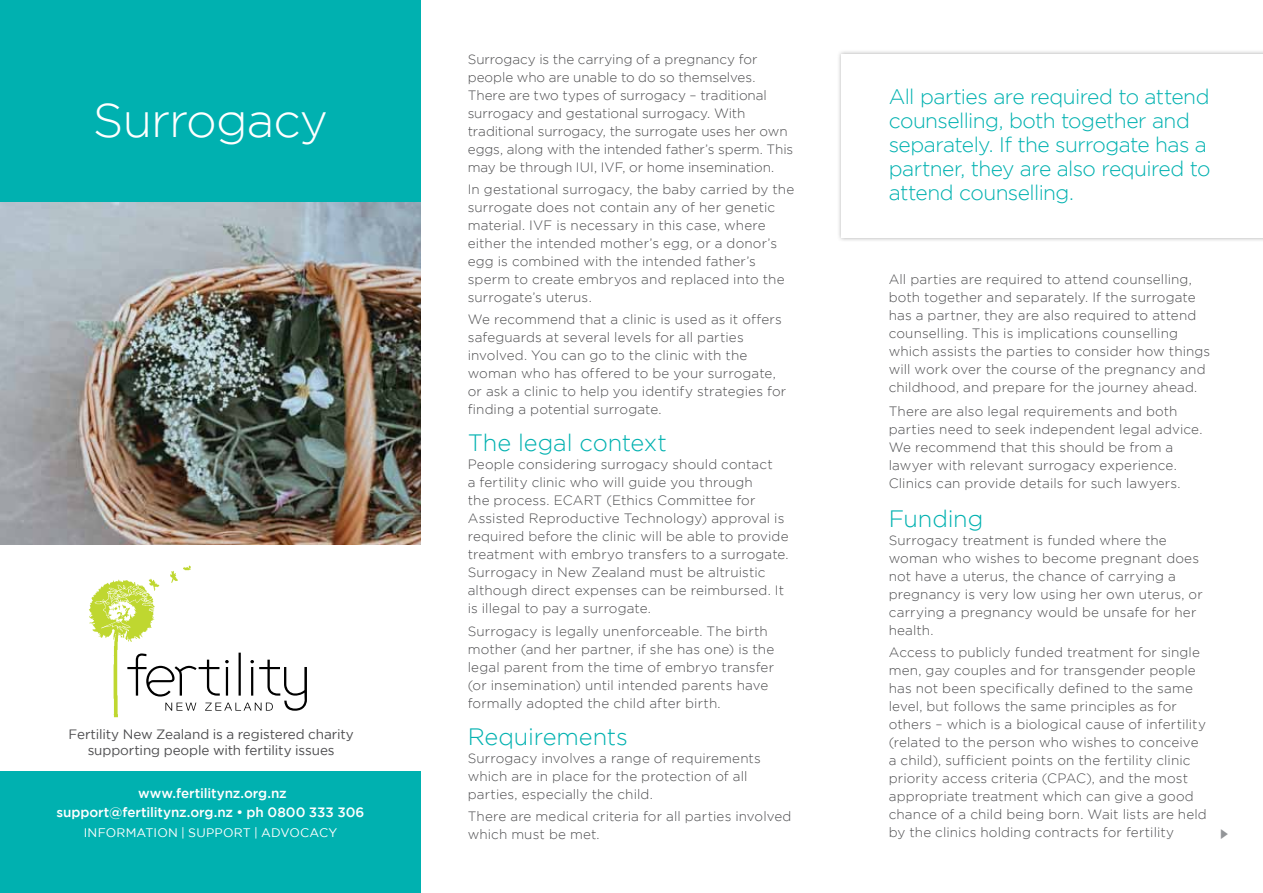
<style>
.page{position:relative;width:1263px;height:893px;background:#fff}
.page>*{position:absolute;margin:0;border:0;box-sizing:border-box;transform-origin:0 0}
.t1{font:300 48px "Gotham";letter-spacing:-.02em;color:#fff}
.t2{font:300 23.7px "Gotham";letter-spacing:-.005em;color:#00b1b0}
.t3{font:300 21px/24px "Gotham";letter-spacing:-.025em;color:#00b1b0}
.t4{font:300 13.5px/18px "Gotham";letter-spacing:.005em;color:#4d4d4f}
.t5{font:13.5px/15.8px "Gotham";letter-spacing:-.005em;color:#4d4d4f;text-align:center}
.t6{font:500 13.5px/18.3px "Gotham";letter-spacing:-.005em;color:#fff;text-align:center}
.t7{font:12.3px "Gotham";letter-spacing:.015em;color:#fff}
</style>
<div class="page">
<img style="left:0;top:202px;width:421px;height:342px">
<div style="left:0;top:0;width:421px;height:202px;background:#00b1b0"></div>
<div style="left:0;top:772px;width:421px;height:121px;background:#00b1b0"></div>
<img style="left:89px;top:565px;width:102px;height:152px">
<svg style="left:127px;top:653px;width:180px;height:58px"></svg>
<div style="left:837px;top:49px;width:426px;height:193px;background:#000;opacity:.3"></div>
<div style="left:842px;top:54px;width:421px;height:184px;background:#fff"></div>
<h1 class="t1" style="left:93px;top:94px;width:237px">Surrogacy</h1>
<p class="t5" style="left:68px;top:727px;width:287px">Fertility New Zealand is a registered charity supporting people with fertility issues</p>
<p class="t6" style="left:57px;top:784px;width:309px">www.fertilitynz.org.nz support@fertilitynz.org.nz • ph 0800 333 306</p>
<p class="t7" style="left:84px;top:826px;width:255px">information | support | advocacy</p>
<p class="t4" style="left:468px;top:50px;width:327px">Surrogacy is the carrying of a pregnancy for people who are unable to do so themselves.<br>There are two types of surrogacy – traditional surrogacy and gestational surrogacy. With traditional surrogacy, the surrogate uses her own eggs, along with the intended father’s sperm. This may be through IUI, IVF, or home insemination.</p>
<p class="t4" style="left:468px;top:180px;width:328px">In gestational surrogacy, the baby carried by the surrogate does not contain any of her genetic material. IVF is necessary in this case, where either the intended mother’s egg, or a donor’s egg is combined with the intended father’s sperm to create embryos and replaced into the surrogate’s uterus.</p>
<p class="t4" style="left:468px;top:310px;width:320px">We recommend that a clinic is used as it offers safeguards at several levels for all parties involved. You can go to the clinic with the woman who has offered to be your surrogate, or ask a clinic to help you identify strategies for finding a potential surrogate.</p>
<h2 class="t2" style="left:468px;top:430px;width:201px">The legal context</h2>
<p class="t4" style="left:468px;top:455px;width:322px">People considering surrogacy should contact<br>a fertility clinic who will guide you through<br>the process. ECART (Ethics Committee for Assisted Reproductive Technology) approval is required before the clinic will be able to provide treatment with embryo transfers to a surrogate.<br>Surrogacy in New Zealand must be altruistic although direct expenses can be reimbursed. It is illegal to pay a surrogate.</p>
<p class="t4" style="left:468px;top:622px;width:308px">Surrogacy is legally unenforceable. The birth mother (and her partner, if she has one) is the legal parent from the time of embryo transfer (or insemination) until intended parents have formally adopted the child after birth.</p>
<h2 class="t2" style="left:468px;top:723px;width:162px">Requirements</h2>
<p class="t4" style="left:468px;top:749px;width:295px">Surrogacy involves a range of requirements which are in place for the protection of all parties, especially the child.</p>
<p class="t4" style="left:468px;top:807px;width:325px">There are medical criteria for all parties involved which must be met.</p>
<h3 class="t3" style="left:889px;top:85px;width:323px">All parties are required to attend counselling, both together and separately. If the surrogate has a partner, they are also required to attend counselling.</h3>
<p class="t4" style="left:889px;top:270px;width:323px">All parties are required to attend counselling, both together and separately. If the surrogate has a partner, they are also required to attend counselling. This is implications counselling which assists the parties to consider how things will work over the course of the pregnancy and childhood, and prepare for the journey ahead.</p>
<p class="t4" style="left:889px;top:403px;width:315px">There are also legal requirements and both parties need to seek independent legal advice.<br>We recommend that this should be from a lawyer with relevant surrogacy experience.<br>Clinics can provide details for such lawyers.</p>
<h2 class="t2" style="left:889px;top:505px;width:96px">Funding</h2>
<p class="t4" style="left:889px;top:531px;width:315px">Surrogacy treatment is funded where the woman who wishes to become pregnant does not have a uterus, the chance of carrying a pregnancy is very low using her own uterus, or carrying a pregnancy would be unsafe for her health.</p>
<p class="t4" style="left:889px;top:643px;width:320px">Access to publicly funded treatment for single men, gay couples and for transgender people has not been specifically defined to the same level, but follows the same principles as for others – which is a biological cause of infertility (related to the person who wishes to conceive a child), sufficient points on the fertility clinic priority access criteria (CPAC), and the most appropriate treatment which can give a good chance of a child being born. Wait lists are held by the clinics holding contracts for fertility</p>
</div>
